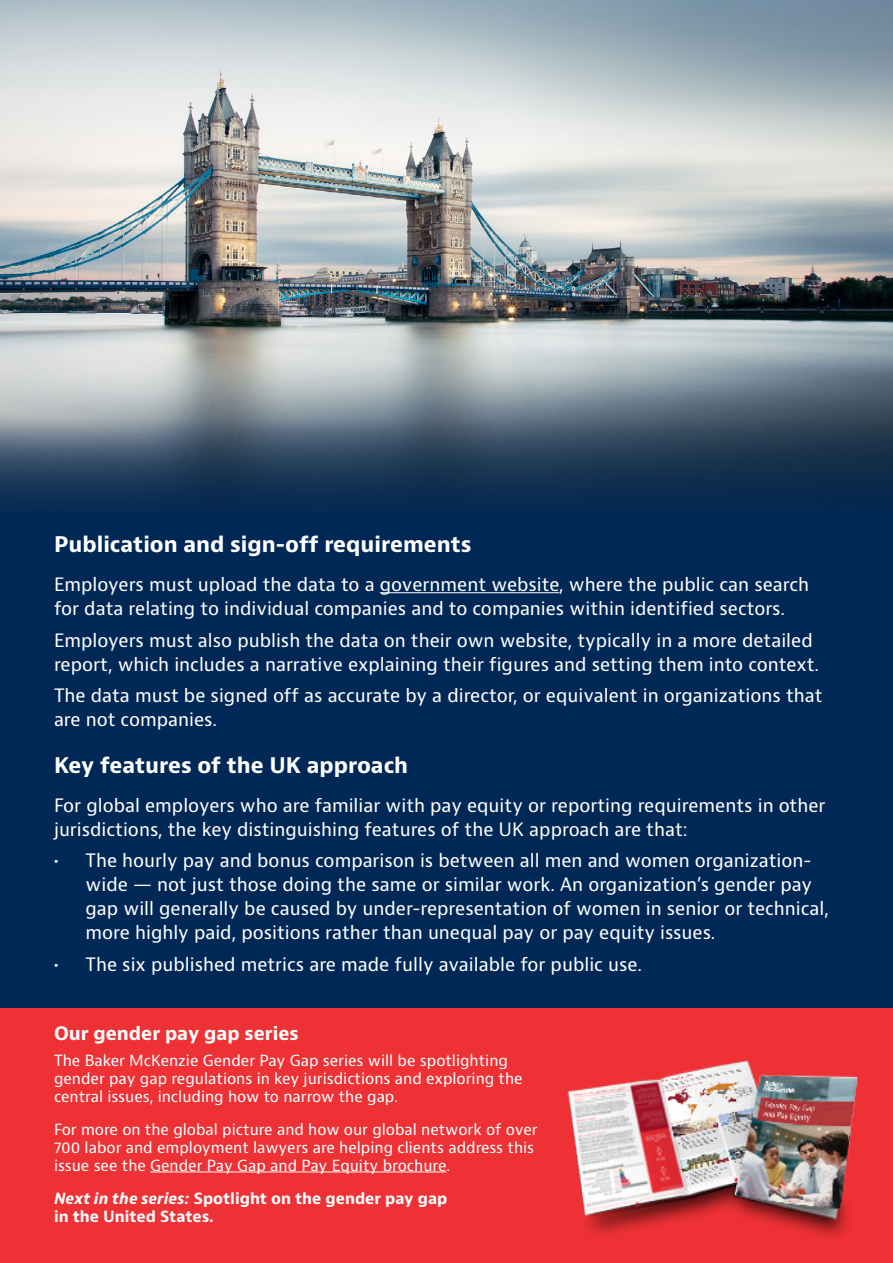
<style>
.page{position:relative;width:893px;height:1263px;background:#002856}
.page>*{position:absolute;margin:0;border:0;box-sizing:border-box;transform-origin:0 0}
.t1{font:700 21px "Baker Mc Kenzie Bernini";color:#fff}
.t2{font:18px/24px "Baker Mc Kenzie Bernini";color:#fff}
.t3{font:700 18px "Baker Mc Kenzie Bernini";color:#fff}
.t4{font:15px/18px "Baker Mc Kenzie Bernini";color:#fff}
.t5{font:700 15px/18px "Baker Mc Kenzie Bernini";color:#fff}
.s1{font-style:italic}
</style>
<div class="page">
<hr style="left:380px;top:592px;width:179px;height:1px;background:#fff">
<img style="left:0;top:0;width:893px;height:505px">
<div style="left:0;top:1009px;width:893px;height:254px;background:#ee3135"></div>
<img style="left:567px;top:1060px;width:291px;height:177px">
<hr style="left:150px;top:1171px;width:296px;height:1px;background:#fff">
<p class="t1" style="left:54px;top:531px;width:419px">Publication and sign-off requirements</p>
<p class="t2" style="left:54px;top:573px;width:757px">Employers must upload the data to a government website, where the public can search for data relating to individual companies and to companies within identified sectors.</p>
<p class="t2" style="left:54px;top:628px;width:767px">Employers must also publish the data on their own website, typically in a more detailed report, which includes a narrative explaining their figures and setting them into context.</p>
<p class="t2" style="left:54px;top:684px;width:770px">The data must be signed off as accurate by a director, or equivalent in organizations that are not companies.</p>
<p class="t1" style="left:54px;top:751px;width:356px">Key features of the UK approach</p>
<p class="t2" style="left:54px;top:793px;width:773px">For global employers who are familiar with pay equity or reporting requirements in other jurisdictions, the key distinguishing features of the UK approach are that:</p>
<p class="t2" style="left:86px;top:849px;width:745px;text-indent:-32px">• The hourly pay and bonus comparison is between all men and women organization&shy;wide — not just those doing the same or similar work. An organization’s gender pay gap will generally be caused by under-representation of women in senior or technical, more highly paid, positions rather than unequal pay or pay equity issues.</p>
<p class="t2" style="left:54px;top:952px;width:589px">• The six published metrics are made fully available for public use.</p>
<p class="t3" style="left:54px;top:1022px;width:246px">Our gender pay gap series</p>
<p class="t4" style="left:54px;top:1051px;width:470px">The Baker McKenzie Gender Pay Gap series will be spotlighting gender pay gap regulations in key jurisdictions and exploring the central issues, including how to narrow the gap.</p>
<p class="t4" style="left:54px;top:1120px;width:485px">For more on the global picture and how our global network of over<br>700 labor and employment lawyers are helping clients address this issue see the Gender Pay Gap and Pay Equity brochure.</p>
<p class="t5" style="left:54px;top:1189px;width:395px"><span class="s1">Next in the series:</span> Spotlight on the gender pay gap in the United States.</p>
</div>
